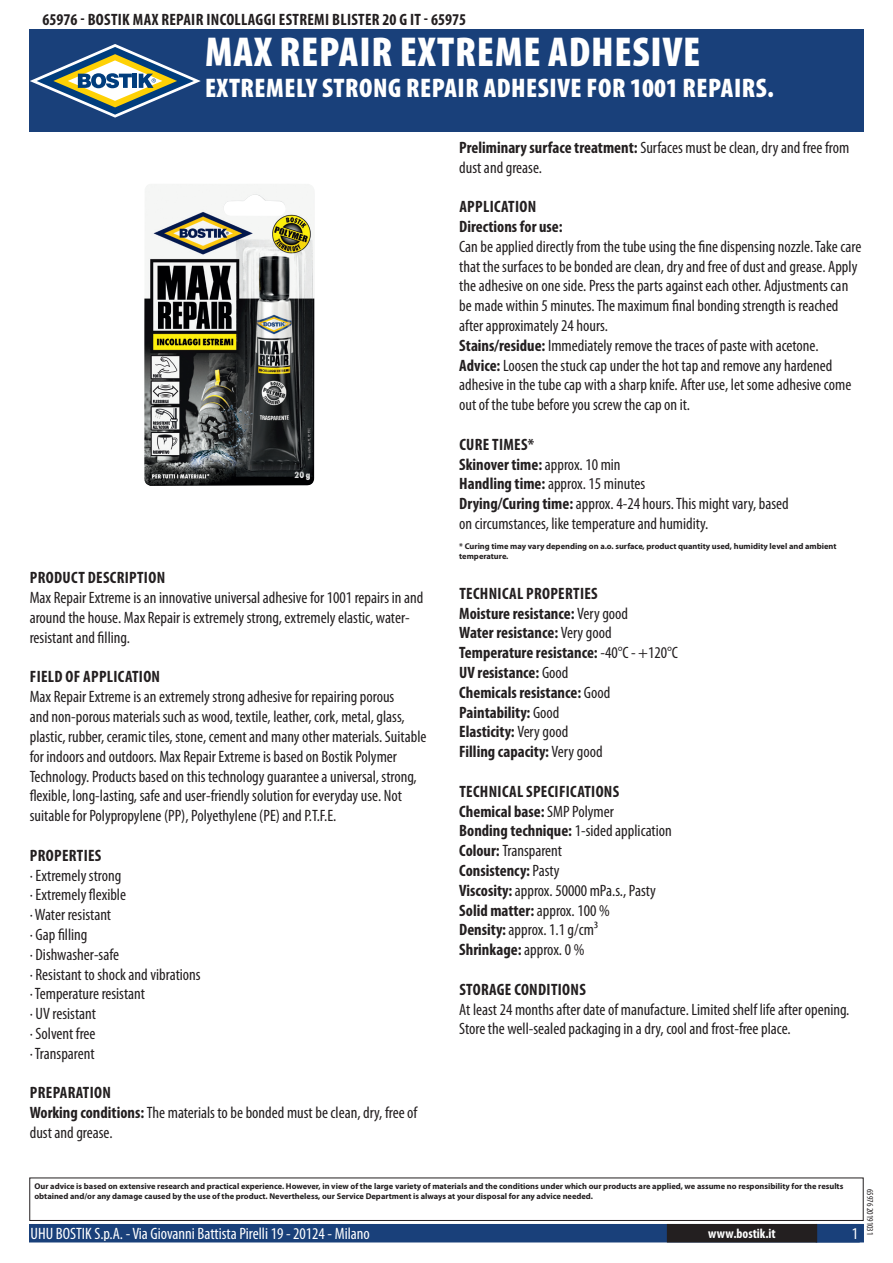
<style>
.page{position:relative;width:893px;height:1263px;background:#fff}
.page>*{position:absolute;margin:0;border:0;box-sizing:border-box;transform-origin:0 0}
.t1{font:900 condensed 42px "Myriad Pro";letter-spacing:.02em;color:#fff}
.t2{font:900 condensed 27px "Myriad Pro";letter-spacing:.02em;color:#fff}
.t3{font:condensed 16.5px/19.8px "Myriad Pro";color:#231f20}
.t4{font:700 condensed 16.5px/19.8px "Myriad Pro";letter-spacing:.02em;color:#231f20}
.t5{font:700 condensed 16.5px/19.8px "Myriad Pro";color:#231f20}
.t6{font:condensed 16.5px "Myriad Pro";color:#fff}
.t7{font:700 condensed 13.5px "Myriad Pro";color:#fff}
.t8{font:condensed 9px "Myriad Pro";color:#231f20}
.t9{font:700 8.4px/10.1px "Myriad Pro";color:#231f20}
.s1{font-weight:700}
.s2{font-weight:400}
</style>
<div class="page">
<div style="left:30px;top:1225px;width:833px;height:17px;background:#19407a"></div>
<div style="left:29px;top:1224px;width:835px;height:18px;border:2px solid #19407a"></div>
<div style="left:816px;top:1224px;width:44px;height:18px;border:2px solid #19407a"></div>
<div style="left:668px;top:1225px;width:148px;height:17px;background:#231f20"></div>
<div style="left:667px;top:1224px;width:150px;height:18px;border:2px solid #231f20"></div>
<div style="left:29px;top:1177px;width:835px;height:44px;border:1px solid #231f20"></div>
<div style="left:30px;top:30px;width:834px;height:102px;background:#19407a"></div>
<svg style="left:30px;top:44px;width:171px;height:74px"></svg>
<img style="left:144px;top:184px;width:171px;height:302px">
<p class="t4" style="left:43px;top:9px;width:425px">65976 - Bostik Max Repair Incollaggi Estremi Blister 20 g IT - 65975</p>
<h1 class="t1" style="left:205px;top:25px;width:493px">MAX REPAIR EXTREME ADHESIVE</h1>
<h2 class="t2" style="left:205px;top:70px;width:570px">EXTREMELY STRONG REPAIR ADHESIVE FOR 1001 REPAIRS.</h2>
<p class="t4" style="left:30px;top:568px;width:137px">Product description</p>
<p class="t3" style="left:30px;top:588px;width:395px">Max Repair Extreme is an innovative universal adhesive for 1001 repairs in and around the house. Max Repair is extremely strong, extremely elastic, water&shy;resistant and filling.</p>
<p class="t4" style="left:30px;top:667px;width:132px">Field of application</p>
<p class="t3" style="left:30px;top:687px;width:398px">Max Repair Extreme is an extremely strong adhesive for repairing porous<br>and non-porous materials such as wood, textile, leather, cork, metal, glass, plastic, rubber, ceramic tiles, stone, cement and many other materials. Suitable for indoors and outdoors. Max Repair Extreme is based on Bostik Polymer Technology. Products based on this technology guarantee a universal, strong, flexible, long-lasting, safe and user-friendly solution for everyday use. Not suitable for Polypropylene (PP), Polyethylene (PE) and P.T.F.E.</p>
<p class="t4" style="left:30px;top:845px;width:73px">Properties</p>
<p class="t3" style="left:30px;top:865px;width:172px">· Extremely strong<br>· Extremely flexible<br>· Water resistant<br>· Gap filling<br>· Dishwasher-safe<br>· Resistant to shock and vibrations · Temperature resistant<br>· UV resistant<br>· Solvent free<br>· Transparent</p>
<p class="t3" style="left:30px;top:1083px;width:389px"><span class="s1">Preparation<br>Working conditions:</span> The materials to be bonded must be clean, dry, free of dust and grease.</p>
<p class="t3" style="left:459px;top:137px;width:391px"><span class="s1">Preliminary surface treatment:</span> Surfaces must be clean, dry and free from dust and grease.</p>
<p class="t4" style="left:459px;top:196px;width:105px">Application<br>Directions for use:</p>
<p class="t3" style="left:459px;top:236px;width:404px">Can be applied directly from the tube using the fine dispensing nozzle. Take care that the surfaces to be bonded are clean, dry and free of dust and grease. Apply the adhesive on one side. Press the parts against each other. Adjustments can be made within 5 minutes. The maximum final bonding strength is reached after approximately 24 hours.<br><span class="s1">Stains/residue:</span> Immediately remove the traces of paste with acetone.<br><span class="s1">Advice:</span> Loosen the stuck cap under the hot tap and remove any hardened adhesive in the tube cap with a sharp knife. After use, let some adhesive come out of the tube before you screw the cap on it.</p>
<p class="t3" style="left:459px;top:434px;width:331px"><span class="s1">Cure times*<br>Skinover time:</span> approx. 10 min<br><span class="s1">Handling time:</span> approx. 15 minutes<br><span class="s1">Drying/Curing time:</span> approx. 4-24 hours. This might vary, based on circumstances, like temperature and humidity.</p>
<p class="t9" style="left:459px;top:541px;width:379px">* Curing time may vary depending on a.o. surface, product quantity used, humidity level and ambient temperature.</p>
<p class="t5" style="left:459px;top:583px;width:220px">Technical properties<br>Moisture resistance: <span class="s2">Very good<br></span>Water resistance: <span class="s2">Very good<br></span>Temperature resistance: <span class="s2">-40°C - +120°C<br></span>UV resistance: <span class="s2">Good<br></span>Chemicals resistance: <span class="s2">Good<br></span>Paintability: <span class="s2">Good<br></span>Elasticity: <span class="s2">Very good<br></span>Filling capacity: <span class="s2">Very good</span></p>
<p class="t4" style="left:459px;top:781px;width:214px">Technical specifications<br>Chemical base: <span class="s2">SMP Polymer<br></span>Bonding technique: <span class="s2">1-sided application<br></span>Colour: <span class="s2">Transparent<br></span>Consistency: <span class="s2">Pasty<br></span>Viscosity: <span class="s2">approx. 50000 mPa.s., Pasty<br></span>Solid matter: <span class="s2">approx. 100 %<br></span>Density: <span class="s2">approx. 1.1 g/cm³<br></span>Shrinkage: <span class="s2">approx. 0 %</span></p>
<p class="t4" style="left:459px;top:979px;width:128px">Storage conditions</p>
<p class="t3" style="left:459px;top:999px;width:392px">At least 24 months after date of manufacture. Limited shelf life after opening.<br>Store the well-sealed packaging in a dry, cool and frost-free place.</p>
<p class="t9" style="left:34px;top:1181px;width:810px">Our advice is based on extensive research and practical experience. However, in view of the large variety of materials and the conditions under which our products are applied, we assume no responsibility for the results obtained and/or any damage caused by the use of the product. Nevertheless, our Service Department is always at your disposal for any advice needed.</p>
<p class="t6" style="left:31px;top:1224px;width:341px">UHU BOSTIK S.p.A. - Via Giovanni Battista Pirelli 19 - 20124 - Milano</p>
<p class="t7" style="left:708px;top:1225px;width:69px">www.bostik.it</p>
<p class="t6" style="left:852px;top:1224px;width:8px">1</p>
<p class="t8" style="left:875px;top:1189px;width:48px;rotate:90deg">65976 20191031</p>
</div>
